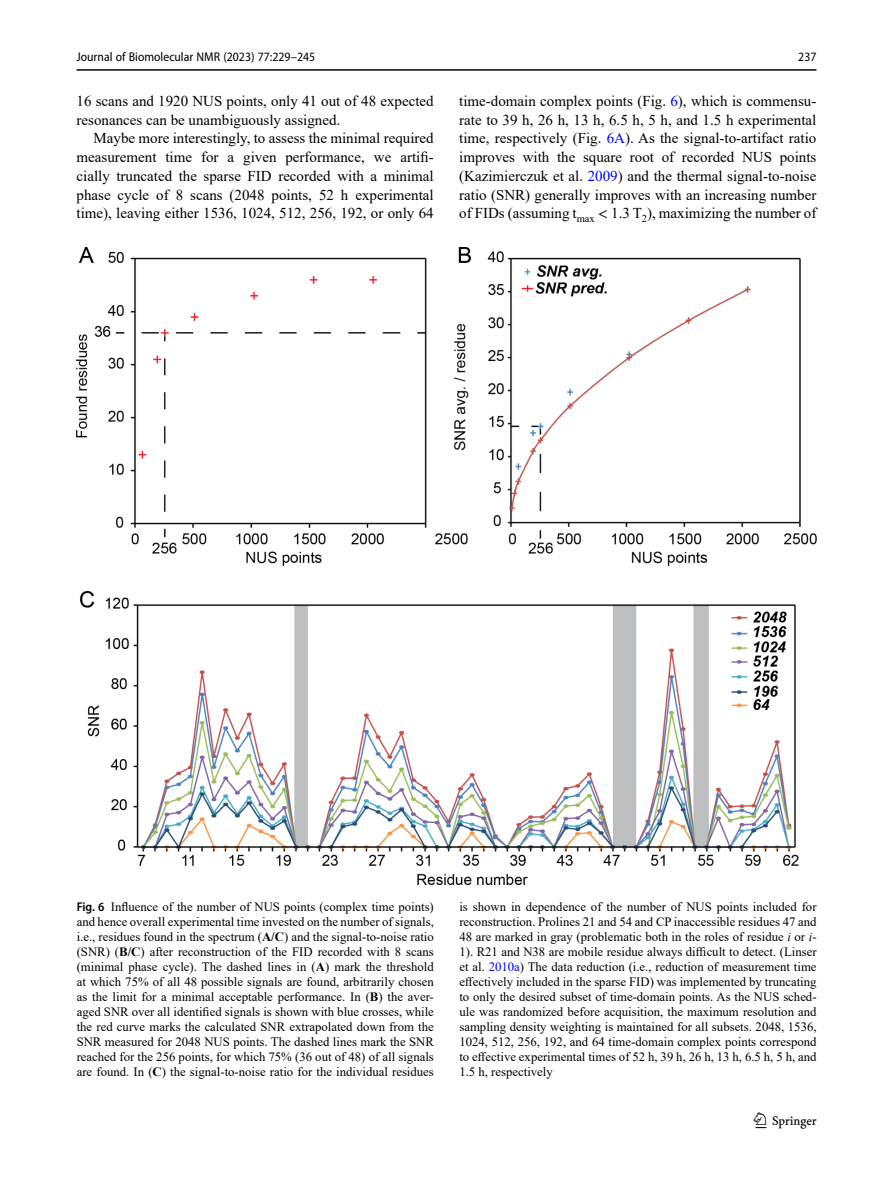
<style>
.page{position:relative;width:893px;height:1187px;background:#fff}
.page>*{position:absolute;margin:0;border:0;box-sizing:border-box;transform-origin:0 0}
.t1{font:22.5px "Springnew";color:#000}
.Body_Text_Indent{font:15px/18.8px "Times New Roman";color:#000;text-align:justify}
.Body_Text{font:15px/18.8px "Times New Roman";color:#000}
.Figure_Caption{font:12.75px/15px "Times New Roman";color:#000;text-align:justify}
.t2{font:semi-condensed 12.75px "Myriad Pro";color:#000}
.s1{color:#00f}
.s2{font-family:"STIX"}
.s3{font-family:"Myriad Pro";font-weight:600;font-stretch:semi-condensed}
.s4{font-weight:700}
.s5{font-style:italic}
</style>
<div class="page">
<hr style="left:77px;top:69px;width:739px;height:2px;background:#000">
<img style="left:77px;top:247px;width:740px;height:637px">
<p class="t2" style="left:77px;top:49px;width:240px">Journal of Biomolecular NMR (2023) 77:229–245</p>
<p class="Body_Text" style="left:77px;top:91px;width:359px">16 scans and 1920 NUS points, only 41 out of 48 expected resonances can be unambiguously assigned.</p>
<p class="Body_Text_Indent" style="left:77px;top:128px;width:359px;text-indent:17px">Maybe more interestingly, to assess the minimal required measurement time for a given performance, we artifi&shy;cially truncated the sparse FID recorded with a minimal phase cycle of 8 scans (2048 points, 52 h experimental time), leaving either 1536, 1024, 512, 256, 192, or only 64</p>
<p class="t2" style="left:798px;top:49px;width:20px">237</p>
<p class="Body_Text_Indent" style="left:459px;top:91px;width:359px">time-domain complex points (Fig. <span class="s1">6</span>), which is commensu&shy;rate to 39 h, 26 h, 13 h, 6.5 h, 5 h, and 1.5 h experimental time, respectively (Fig. <span class="s1">6A</span>). As the signal-to-artifact ratio improves with the square root of recorded NUS points (Kazimierczuk et al. <span class="s1">2009</span>) and the thermal signal-to-noise ratio (SNR) generally improves with an increasing number of FIDs (assuming t<sub>max</sub> <span class="s2">&lt;</span> 1.3 T<sub>2</sub>), maximizing the number of</p>
<p class="Figure_Caption" style="left:77px;top:898px;width:359px"><span class="s3">Fig. 6</span> Influence of the number of NUS points (complex time points) and hence overall experimental time invested on the number of signals, i.e., residues found in the spectrum (<span class="s4">A/C</span>) and the signal-to-noise ratio (SNR) (<span class="s4">B/C</span>) after reconstruction of the FID recorded with 8 scans (minimal phase cycle). The dashed lines in (<span class="s4">A</span>) mark the threshold at which 75% of all 48 possible signals are found, arbitrarily chosen as the limit for a minimal acceptable performance. In (<span class="s4">B</span>) the aver&shy;aged SNR over all identified signals is shown with blue crosses, while the red curve marks the calculated SNR extrapolated down from the SNR measured for 2048 NUS points. The dashed lines mark the SNR reached for the 256 points, for which 75% (36 out of 48) of all signals are found. In (<span class="s4">C</span>) the signal-to-noise ratio for the individual residues</p>
<p class="Figure_Caption" style="left:459px;top:898px;width:359px">is shown in dependence of the number of NUS points included for reconstruction. Prolines 21 and 54 and CP inaccessible residues 47 and 48 are marked in gray (problematic both in the roles of residue <span class="s5">i</span> or <span class="s5">i</span>-1). R21 and N38 are mobile residue always difficult to detect. (Linser et al. <span class="s1">2010a</span>) The data reduction (i.e., reduction of measurement time effectively included in the sparse FID) was implemented by truncating to only the desired subset of time-domain points. As the NUS sched&shy;ule was randomized before acquisition, the maximum resolution and sampling density weighting is maintained for all subsets. 2048, 1536, 1024, 512, 256, 192, and 64 time-domain complex points correspond to effective experimental times of 52 h, 39 h, 26 h, 13 h, 6.5 h, 5 h, and 1.5 h, respectively</p>
<h1 class="t1" style="left:756px;top:1107px;width:63px">1 3</h1>
</div>
